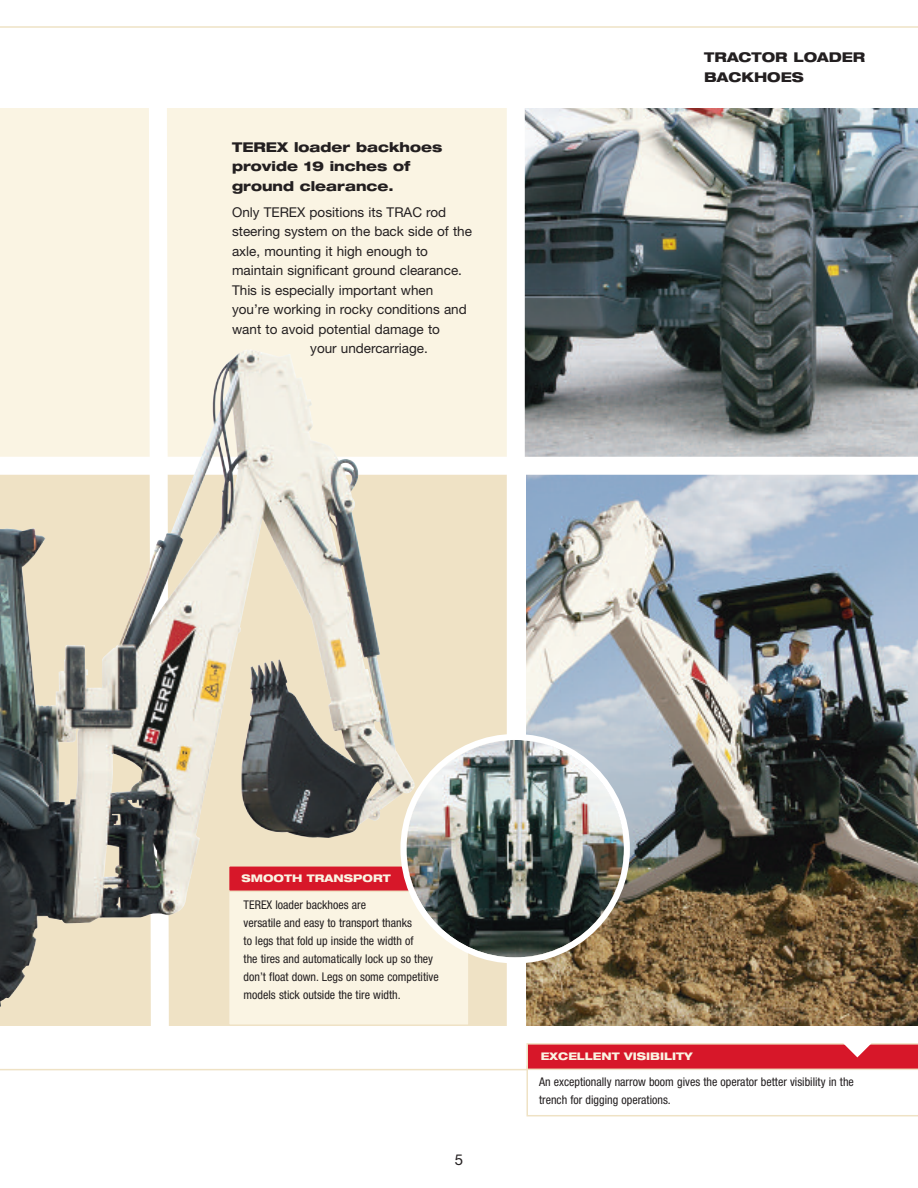
<style>
.page{position:relative;width:918px;height:1188px;background:#fff}
.page>*{position:absolute;margin:0;border:0;box-sizing:border-box;transform-origin:0 0}
.t1{font:15px "Helvetica Neue";color:#231f20}
.t2{font:13.5px "Helvetica Neue";color:#231f20}
.t3{font:800 expanded 13.5px/19.5px "Helvetica Neue";color:#231f20}
.t4{font:condensed 12px/18px "Helvetica Neue";color:#231f20}
.t5{font:800 expanded 10.5px "Helvetica Neue";color:#faf4e3}
</style>
<div class="page">
<img style="left:526px;top:475px;width:392px;height:551px">
<div style="left:0;top:108px;width:516px;height:913px;background:#faf4e3"></div>
<img style="left:525px;top:108px;width:393px;height:349px">
<div style="left:0;top:470px;width:518px;height:556px;background:#efe2c5"></div>
<svg style="left:149px;top:108px;width:20px;height:918px;background:#fefdfc"></svg>
<hr style="left:0;top:26px;width:918px;height:2px;background:#efe2c5">
<hr style="left:0;top:1069px;width:918px;height:1px;background:#efe2c5">
<div style="left:0;top:457px;width:918px;height:18px;background:#fff"></div>
<img style="left:0;top:349px;width:415px;height:676px">
<div style="left:507px;top:98px;width:18px;height:942px;background:#fff"></div>
<svg style="left:526px;top:1043px;width:392px;height:73px"></svg>
<div style="left:229px;top:886px;width:240px;height:139px;background:#faf4e3"></div>
<div style="left:228px;top:885px;width:242px;height:141px;border:2px solid #efe2c5"></div>
<div style="left:229px;top:866px;width:252px;height:25px;background:#d71729"></div>
<div style="left:228px;top:865px;width:253px;height:27px;border:2px solid #efe2c5"></div>
<img style="left:400px;top:734px;width:230px;height:229px">
<p class="t3" style="left:232px;top:138px;width:212px">TEREX loader backhoes provide 19 inches of ground clearance.</p>
<p class="t2" style="left:232px;top:207px;width:216px">Only TEREX positions its TRAC rod</p>
<p class="t2" style="left:232px;top:227px;width:241px">steering system on the back side of the</p>
<p class="t2" style="left:232px;top:246px;width:197px">axle, mounting it high enough to</p>
<p class="t2" style="left:232px;top:266px;width:231px">maintain significant ground clearance.</p>
<p class="t2" style="left:232px;top:285px;width:203px">This is especially important when</p>
<p class="t2" style="left:232px;top:305px;width:236px">you’re working in rocky conditions and</p>
<p class="t2" style="left:232px;top:324px;width:209px">want to avoid potential damage to</p>
<p class="t2" style="left:310px;top:344px;width:119px">your undercarriage.</p>
<p class="t3" style="left:704px;top:49px;width:163px">TRACTOR LOADER<br>BACKHOES</p>
<p class="t5" style="left:242px;top:874px;width:151px">SMOOTH TRANSPORT</p>
<p class="t4" style="left:244px;top:897px;width:197px">TEREX loader backhoes are<br>versatile and easy to transport thanks<br>to legs that fold up inside the width of<br>the tires and automatically lock up so they don’t float down. Legs on some competitive models stick outside the tire width.</p>
<p class="t1" style="left:455px;top:1154px;width:10px">5</p>
<p class="t5" style="left:541px;top:1053px;width:154px">EXCELLENT VISIBILITY</p>
<p class="t4" style="left:539px;top:1073px;width:316px">An exceptionally narrow boom gives the operator better visibility in the trench for digging operations.</p>
</div>
